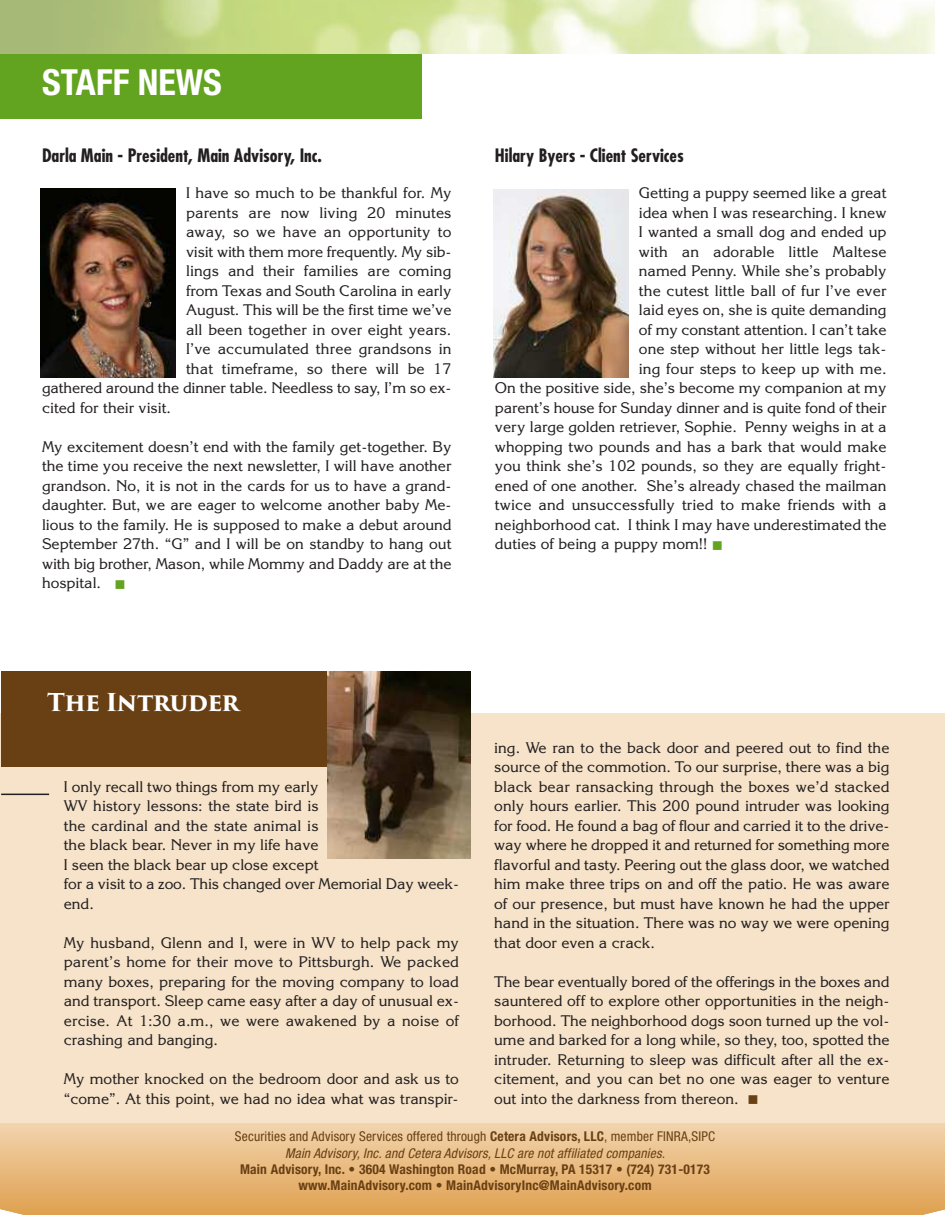
<style>
.page{position:relative;width:945px;height:1215px;background:#fff}
.page>*{position:absolute;margin:0;border:0;box-sizing:border-box;transform-origin:0 0}
.t1{font:700 condensed 36px "Helvetica Neue";color:#fff}
.t2{font:700 24px "Trajan Pro 3";letter-spacing:-.03em;color:#fff}
.t3{font:700 condensed 18px "Futura";color:#231f20}
.t4{font:15px/19.5px "Korinna";color:#231f20;text-align:justify}
.t5{font:700 condensed 13.5px/16.2px "Helvetica Neue";letter-spacing:.015em;color:#694014;text-align:center}
.s1{color:#62a320}
.s2{color:#694014}
.s3{font-weight:400}
.s4{font-weight:400;font-style:italic}
</style>
<div class="page">
<svg style="left:0;top:1122px;width:945px;height:93px"></svg>
<div style="left:0;top:713px;width:945px;height:409px;background:#f6e3c9"></div>
<div style="left:1px;top:671px;width:470px;height:96px;background:#694014"></div>
<div style="left:0;top:54px;width:422px;height:65px;background:#62a320"></div>
<hr style="left:1px;top:794px;width:48px;height:1px;background:#231f20">
<img style="left:328px;top:672px;width:143px;height:187px">
<img style="left:40px;top:188px;width:136px;height:189px">
<img style="left:493px;top:189px;width:135px;height:188px">
<h1 class="t1" style="left:42px;top:69px;width:182px">STAFF NEWS</h1>
<p class="t3" style="left:42px;top:148px;width:282px">Darla Main - President, Main Advisory, Inc.</p>
<p class="t4" style="left:186px;top:183px;width:267px">I have so much to be thankful for. My</p>
<p class="t4" style="left:186px;top:203px;width:267px">parents are now living 20 minutes</p>
<p class="t4" style="left:186px;top:222px;width:267px">away, so we have an opportunity to</p>
<p class="t4" style="left:186px;top:242px;width:267px">visit with them more frequently. My sib-</p>
<p class="t4" style="left:186px;top:261px;width:267px">lings and their families are coming</p>
<p class="t4" style="left:186px;top:281px;width:267px">from Texas and South Carolina in early</p>
<p class="t4" style="left:186px;top:300px;width:267px">August. This will be the first time we’ve</p>
<p class="t4" style="left:186px;top:320px;width:267px">all been together in over eight years.</p>
<p class="t4" style="left:186px;top:339px;width:267px">I’ve accumulated three grandsons in</p>
<p class="t4" style="left:186px;top:359px;width:267px">that timeframe, so there will be 17</p>
<p class="t4" style="left:42px;top:378px;width:411px">gathered around the dinner table. Needless to say, I’m so ex-</p>
<p class="t4" style="left:42px;top:398px;width:130px">cited for their visit.</p>
<p class="t4" style="left:42px;top:437px;width:411px">My excitement doesn’t end with the family get-together. By the time you receive the next newsletter, I will have another grandson. No, it is not in the cards for us to have a grand&shy;daughter. But, we are eager to welcome another baby Me&shy;lious to the family. He is supposed to make a debut around September 27th. “G” and I will be on standby to hang out with big brother, Mason, while Mommy and Daddy are at the hospital. <span class="s1">■</span></p>
<p class="t3" style="left:495px;top:148px;width:190px">Hilary Byers - Client Services</p>
<p class="t4" style="left:639px;top:183px;width:249px">Getting a puppy seemed like a great</p>
<p class="t4" style="left:639px;top:203px;width:249px">idea when I was researching. I knew</p>
<p class="t4" style="left:639px;top:222px;width:249px">I wanted a small dog and ended up</p>
<p class="t4" style="left:639px;top:242px;width:249px">with an adorable little Maltese</p>
<p class="t4" style="left:639px;top:261px;width:249px">named Penny. While she’s probably</p>
<p class="t4" style="left:639px;top:281px;width:249px">the cutest little ball of fur I’ve ever</p>
<p class="t4" style="left:639px;top:300px;width:249px">laid eyes on, she is quite demanding</p>
<p class="t4" style="left:639px;top:320px;width:249px">of my constant attention. I can’t take</p>
<p class="t4" style="left:639px;top:339px;width:249px">one step without her little legs tak-</p>
<p class="t4" style="left:639px;top:359px;width:249px">ing four steps to keep up with me.</p>
<p class="t4" style="left:495px;top:378px;width:393px">On the positive side, she’s become my companion at my</p>
<p class="t4" style="left:495px;top:398px;width:393px">parent’s house for Sunday dinner and is quite fond of their</p>
<p class="t4" style="left:495px;top:417px;width:393px">very large golden retriever, Sophie. Penny weighs in at a</p>
<p class="t4" style="left:495px;top:437px;width:393px">whopping two pounds and has a bark that would make</p>
<p class="t4" style="left:495px;top:456px;width:393px">you think she’s 102 pounds, so they are equally fright-</p>
<p class="t4" style="left:495px;top:476px;width:393px">ened of one another. She’s already chased the mailman</p>
<p class="t4" style="left:495px;top:495px;width:393px">twice and unsuccessfully tried to make friends with a</p>
<p class="t4" style="left:495px;top:515px;width:393px">neighborhood cat. I think I may have underestimated the</p>
<p class="t4" style="left:495px;top:534px;width:230px">duties of being a puppy mom!! <span class="s1">■</span></p>
<h2 class="t2" style="left:47px;top:693px;width:194px">The Intruder</h2>
<p class="t4" style="left:64px;top:777px;width:397px;text-align:left">I only recall two things from my early<br>WV history lessons: the state bird is<br>the cardinal and the state animal is<br>the black bear. Never in my life have<br>I seen the black bear up close except<br>for a visit to a zoo. This changed over Memorial Day week&shy;end.</p>
<p class="t4" style="left:64px;top:933px;width:397px">My husband, Glenn and I, were in WV to help pack my parent’s home for their move to Pittsburgh. We packed many boxes, preparing for the moving company to load and transport. Sleep came easy after a day of unusual ex&shy;ercise. At 1:30 a.m., we were awakened by a noise of crashing and banging.</p>
<p class="t4" style="left:64px;top:1069px;width:397px">My mother knocked on the bedroom door and ask us to “come”. At this point, we had no idea what was transpir-</p>
<p class="t4" style="left:494px;top:738px;width:397px">ing. We ran to the back door and peered out to find the source of the commotion. To our surprise, there was a big black bear ransacking through the boxes we’d stacked only hours earlier. This 200 pound intruder was looking for food. He found a bag of flour and carried it to the drive&shy;way where he dropped it and returned for something more flavorful and tasty. Peering out the glass door, we watched him make three trips on and off the patio. He was aware of our presence, but must have known he had the upper hand in the situation. There was no way we were opening that door even a crack.</p>
<p class="t4" style="left:494px;top:972px;width:397px">The bear eventually bored of the offerings in the boxes and sauntered off to explore other opportunities in the neigh&shy;borhood. The neighborhood dogs soon turned up the vol&shy;ume and barked for a long while, so they, too, spotted the intruder. Returning to sleep was difficult after all the ex&shy;citement, and you can bet no one was eager to venture out into the darkness from thereon. <span class="s2">■</span></p>
<p class="t5" style="left:235px;top:1130px;width:482px"><span class="s3">Securities and Advisory Services offered through</span> Cetera Advisors, LLC<span class="s3">, member FINRA,SIPC </span><span class="s4">Main Advisory, Inc. and Cetera Advisors, LLC are not affiliated companies.<br></span>Main Advisory, Inc. <span class="s3">•</span> 3604 Washington Road <span class="s3">•</span> McMurray, PA 15317 <span class="s3">•</span> (724) 731-0173 www.MainAdvisory.com • MainAdvisoryInc@MainAdvisory.com</p>
</div>
